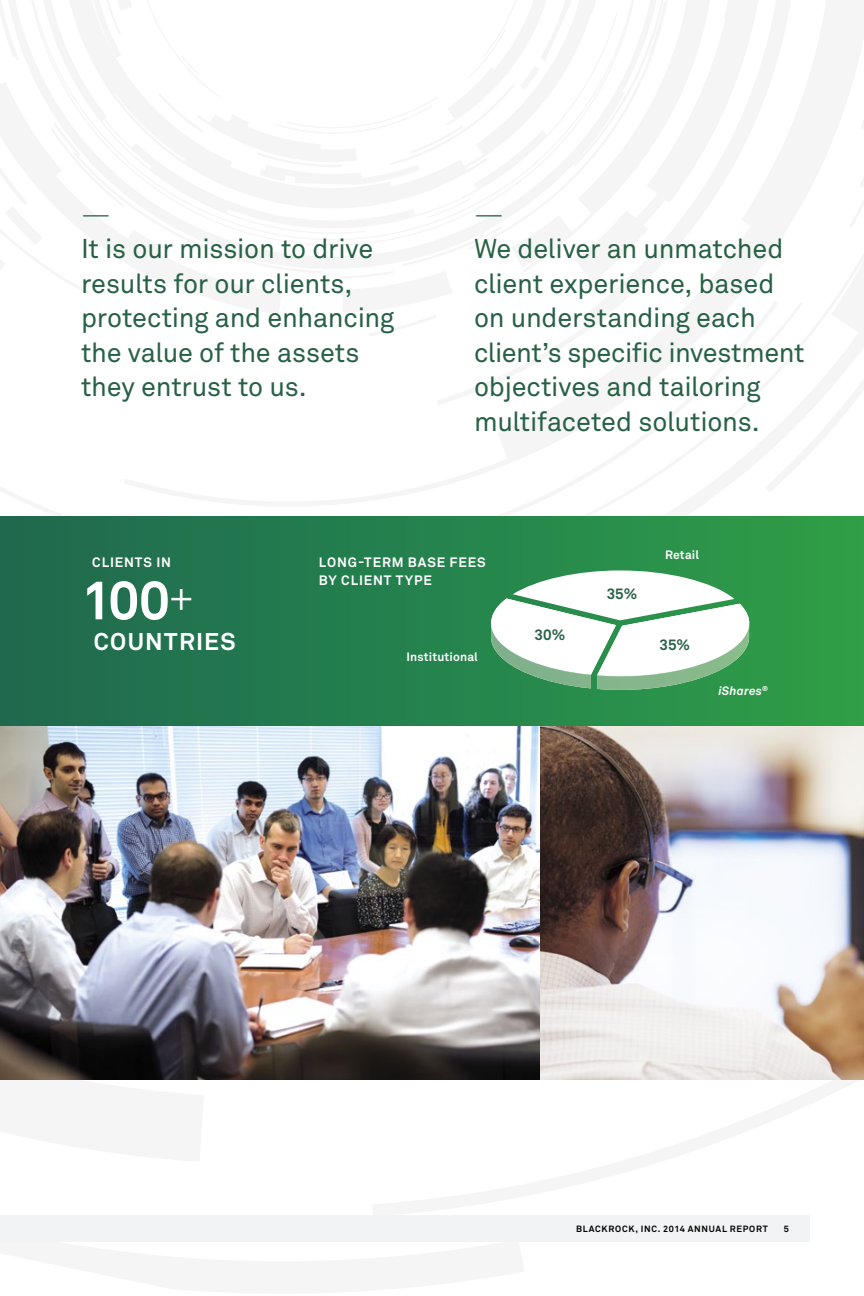
<style>
.page{position:relative;width:864px;height:1296px;background:#fff}
.page>*{position:absolute;margin:0;border:0;box-sizing:border-box;transform-origin:0 0}
.t1{font:700 54px "Akkurat Std";color:#fff}
.t2{font:27px/34.5px "Akkurat Std";letter-spacing:-.01em;color:#276145}
.t3{font:300 27px "Akkurat Std";color:#276145}
.t4{font:700 24px "Akkurat Std";letter-spacing:.055em;color:#fff}
.t5{font:700 15px "Akkurat Std";color:#276145}
.t6{font:700 13.5px/18px "Akkurat Std";letter-spacing:.065em;color:#fff}
.t7{font:700 12px "Akkurat Std";letter-spacing:.01em;color:#fff}
.t8{font:italic 700 12px "Akkurat Std";letter-spacing:.01em;color:#fff}
.t9{font:700 9px "Akkurat Std";letter-spacing:.08em;color:#000}
</style>
<div class="page">
<div style="left:0;top:1215px;width:810px;height:27px;background:#f2f3f4"></div>
<svg style="left:0;top:516px;width:864px;height:210px;background:#25804c"></svg>
<img style="left:0;top:726px;width:864px;height:354px">
<svg style="left:491px;top:570px;width:260px;height:120px"></svg>
<p class="t3" style="left:81px;top:198px;width:31px">—</p>
<p class="t2" style="left:81px;top:232px;width:315px">It is our mission to drive results for our clients, protecting and enhancing the value of the assets they entrust to us.</p>
<p class="t3" style="left:474px;top:198px;width:31px">—</p>
<p class="t2" style="left:474px;top:232px;width:332px">We deliver an unmatched client experience, based on understanding each client’s specific investment objectives and tailoring multifaceted solutions.</p>
<p class="t6" style="left:92px;top:553px;width:80px">CLIENTS IN</p>
<p class="t6" style="left:319px;top:553px;width:168px">LONG-TERM BASE FEES<br>BY CLIENT TYPE</p>
<h1 class="t1" style="left:81px;top:567px;width:114px">100<sup>+</sup></h1>
<p class="t4" style="left:94px;top:627px;width:144px">COUNTRIES</p>
<p class="t7" style="left:407px;top:650px;width:73px">INSTITUTIONAL</p>
<p class="t5" style="left:535px;top:625px;width:32px">30%</p>
<p class="t5" style="left:607px;top:584px;width:32px">35%</p>
<p class="t7" style="left:665px;top:547px;width:36px">RETAIL</p>
<p class="t5" style="left:660px;top:636px;width:32px">35%</p>
<p class="t8" style="left:718px;top:683px;width:51px">iShares<sup>®</sup></p>
<p class="t9" style="left:576px;top:1223px;width:193px">BLACKROCK, INC. 2014 ANNUAL REPORT</p>
<p class="t9" style="left:784px;top:1223px;width:7px">5</p>
</div>
